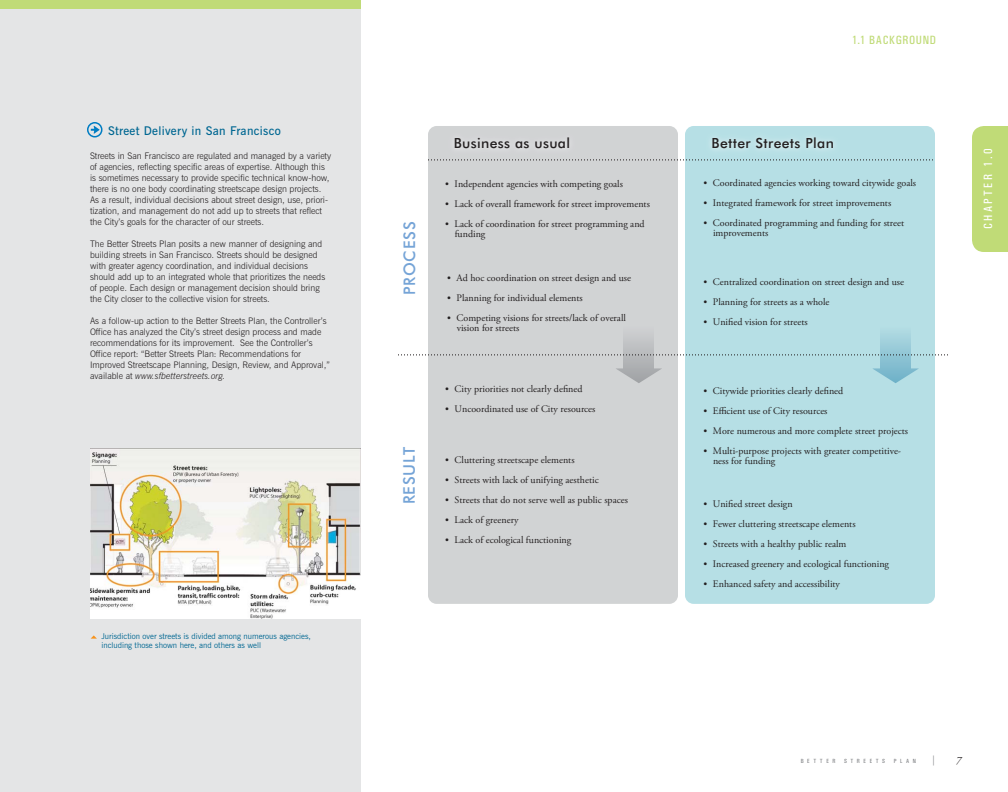
<style>
.page{position:relative;width:1008px;height:792px;background:#fff}
.page>*{position:absolute;margin:0;border:0;box-sizing:border-box;transform-origin:0 0}
.t1{font:500 16px "Futura BT";letter-spacing:.05em;color:#75a4d7}
.t2{font:500 14px "Futura BT";letter-spacing:.025em;color:#231f20}
.t3{font:600 12px "News Gothic BT";letter-spacing:.025em;color:#006792}
.t4{font:500 12px "Univers Condensed";letter-spacing:.05em;color:#c0db77}
.t5{font:500 12px "Univers Condensed";letter-spacing:.2em;color:#fff}
.t6{font:italic 11px "Adobe Garamond Pro";color:#231f20}
.t7{font:10px/10px "Adobe Garamond Pro";color:#231f20}
.t8{font:500 10px "Univers Condensed";color:#808285}
.t9{font:300 9px/11px "News Gothic BT";color:#231f20}
.t10{font:8px/9.6px "News Gothic BT";color:#006792}
.t11{font:500 6px "Univers Condensed";letter-spacing:.6em;color:#808285}
.s1{font-style:italic}
</style>
<div class="page">
<div style="left:0;top:0;width:360px;height:792px;background:#e4e5e6"></div>
<div style="left:0;top:0;width:360px;height:9px;background:#c0db77"></div>
<div style="left:972px;top:126px;width:36px;height:126px;background:#c0db77"></div>
<img style="left:90px;top:449px;width:270px;height:170px">
<svg style="left:91px;top:635px;width:6px;height:4px"></svg>
<div style="left:428px;top:126px;width:250px;height:478px;background:#d1d3d4;border-radius:9px"></div>
<div style="left:685px;top:126px;width:250px;height:478px;background:#b6dfe5;border-radius:9px"></div>
<img style="left:446px;top:139px;width:133px;height:21px">
<img style="left:704px;top:137px;width:139px;height:23px">
<svg style="left:398px;top:354px;width:550px;height:29px"></svg>
<svg style="left:91px;top:126px;width:9px;height:8px"></svg>
<div style="left:87px;top:122px;width:16px;height:16px;border:2px solid #007dc3;border-radius:50%"></div>
<p class="t3" style="left:108px;top:126px;width:174px">Street Delivery in San Francisco</p>
<p class="t9" style="left:90px;top:151px;width:243px">Streets in San Francisco are regulated and managed by a variety of agencies, reflecting specific areas of expertise. Although this is sometimes necessary to provide specific technical know-how, there is no one body coordinating streetscape design projects.<br>As a result, individual decisions about street design, use, priori&shy;tization, and management do not add up to streets that reflect the City’s goals for the character of our streets.</p>
<p class="t9" style="left:90px;top:239px;width:237px">The Better Streets Plan posits a new manner of designing and building streets in San Francisco. Streets should be designed with greater agency coordination, and individual decisions should add up to an integrated whole that prioritizes the needs of people. Each design or management decision should bring the City closer to the collective vision for streets.</p>
<p class="t9" style="left:90px;top:316px;width:241px">As a follow-up action to the Better Streets Plan, the Controller’s Office has analyzed the City’s street design process and made recommendations for its improvement. See the Controller’s Office report: “Better Streets Plan: Recommendations for Improved Streetscape Planning, Design, Review, and Approval,” available at <span class="s1">www.sfbetterstreets.org.</span></p>
<p class="t10" style="left:101px;top:632px;width:211px">Jurisdiction over streets is divided among numerous agencies, including those shown here, and others as well</p>
<p class="t4" style="left:852px;top:33px;width:86px">1.1 BACKGROUND</p>
<h1 class="t1" style="left:404px;top:295px;width:75px;rotate:-90deg">PROCESS</h1>
<h1 class="t1" style="left:404px;top:504px;width:59px;rotate:-90deg">RESULT</h1>
<h2 class="t2" style="left:454px;top:138px;width:118px">Business as usual</h2>
<h2 class="t2" style="left:712px;top:138px;width:124px">Better Streets Plan</h2>
<p class="t7" style="left:445px;top:179px;width:180px">• Independent agencies with competing goals</p>
<p class="t7" style="left:445px;top:199px;width:207px">• Lack of overall framework for street improvements</p>
<p class="t7" style="left:455px;top:219px;width:191px;text-indent:-10px">• Lack of coordination for street programming and funding</p>
<p class="t7" style="left:447px;top:273px;width:186px">• Ad hoc coordination on street design and use</p>
<p class="t7" style="left:447px;top:293px;width:138px">• Planning for individual elements</p>
<p class="t7" style="left:457px;top:313px;width:171px;text-indent:-10px">• Competing visions for streets/lack of overall vision for streets</p>
<p class="t7" style="left:445px;top:385px;width:139px">• City priorities not clearly defined</p>
<p class="t7" style="left:445px;top:405px;width:152px">• Uncoordinated use of City resources</p>
<p class="t7" style="left:445px;top:456px;width:131px">• Cluttering streetscape elements</p>
<p class="t7" style="left:445px;top:476px;width:155px">• Streets with lack of unifying aesthetic</p>
<p class="t7" style="left:445px;top:496px;width:185px">• Streets that do not serve well as public spaces</p>
<p class="t7" style="left:445px;top:516px;width:75px">• Lack of greenery</p>
<p class="t7" style="left:445px;top:536px;width:128px">• Lack of ecological functioning</p>
<p class="t7" style="left:703px;top:178px;width:215px">• Coordinated agencies working toward citywide goals</p>
<p class="t7" style="left:703px;top:198px;width:190px">• Integrated framework for street improvements</p>
<p class="t7" style="left:713px;top:218px;width:193px;text-indent:-10px">• Coordinated programming and funding for street improvements</p>
<p class="t7" style="left:703px;top:277px;width:203px">• Centralized coordination on street design and use</p>
<p class="t7" style="left:703px;top:297px;width:128px">• Planning for streets as a whole</p>
<p class="t7" style="left:703px;top:317px;width:106px">• Unified vision for streets</p>
<p class="t7" style="left:703px;top:387px;width:142px">• Citywide priorities clearly defined</p>
<p class="t7" style="left:703px;top:407px;width:126px">• Efficient use of City resources</p>
<p class="t7" style="left:703px;top:427px;width:207px">• More numerous and more complete street projects</p>
<p class="t7" style="left:713px;top:447px;width:190px;text-indent:-10px">• Multi-purpose projects with greater competitive&shy;ness for funding</p>
<p class="t7" style="left:703px;top:500px;width:91px">• Unified street design</p>
<p class="t7" style="left:703px;top:520px;width:154px">• Fewer cluttering streetscape elements</p>
<p class="t7" style="left:703px;top:540px;width:145px">• Streets with a healthy public realm</p>
<p class="t7" style="left:703px;top:560px;width:188px">• Increased greenery and ecological functioning</p>
<p class="t7" style="left:703px;top:580px;width:139px">• Enhanced safety and accessibility</p>
<p class="t5" style="left:981px;top:229px;width:83px;rotate:-90deg">CHAPTER 1.0</p>
<p class="t11" style="left:801px;top:757px;width:36px">BETTER</p>
<p class="t11" style="left:844px;top:757px;width:43px">STREETS</p>
<p class="t11" style="left:894px;top:757px;width:24px">PLAN</p>
<p class="t8" style="left:931px;top:754px;width:6px">|</p>
<p class="t6" style="left:956px;top:754px;width:7px">7</p>
</div>
